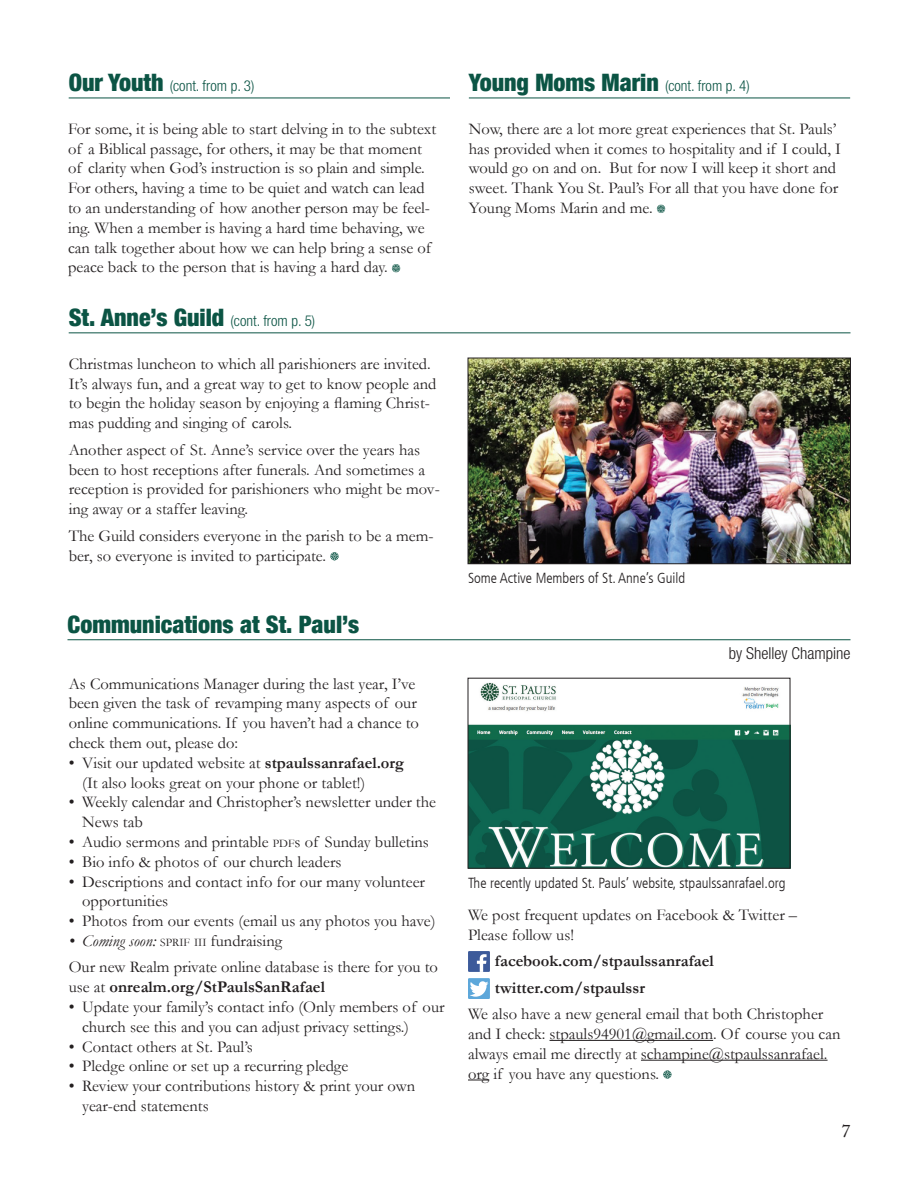
<style>
.page{position:relative;width:918px;height:1188px;background:#fff}
.page>*{position:absolute;margin:0;border:0;box-sizing:border-box;transform-origin:0 0}
.t1{font:900 condensed 24px "Helvetica Neue";color:#0b5444}
.t2{font:18px "Adobe Caslon Pro";color:#231f20}
.t3{font:16.5px/19.8px "Garamond";color:#231f20}
.t4{font:700 16.5px/26.5px "Garamond";color:#231f20}
.t5{font:300 condensed 16.5px "Helvetica Neue LT Std";color:#231f20}
.t6{font:300 condensed 15px "Helvetica Neue LT Std";color:#0b5444}
.t7{font:300 condensed 14.55px "Frutiger LT";color:#231f20}
.s1{font-family:"Helvetica Neue";font-weight:900;font-size:24px}
.s2{font-family:"Helvetica Neue LT Std";font-weight:300;font-size:15px}
.s3{font-weight:700}
.s4{font-size:11.55px}
.s5{font-style:italic}
.s6{font-weight:400}
</style>
<div class="page">
<svg style="left:330px;top:552px;width:9px;height:9px"></svg>
<hr style="left:69px;top:332px;width:782px;height:1px;background:#0b5444">
<hr style="left:69px;top:98px;width:381px;height:1px;background:#0b5444">
<hr style="left:469px;top:98px;width:381px;height:1px;background:#0b5444">
<img style="left:470px;top:360px;width:379px;height:202px">
<div style="left:468px;top:358px;width:383px;height:206px;border:1px solid #231f20"></div>
<svg style="left:392px;top:264px;width:8px;height:8px"></svg>
<svg style="left:657px;top:205px;width:8px;height:8px"></svg>
<hr style="left:68px;top:639px;width:782px;height:1px;background:#0b5444">
<hr style="left:550px;top:1040px;width:163px;height:1px;background:#231f20">
<hr style="left:641px;top:1060px;width:187px;height:1px;background:#231f20">
<svg style="left:468px;top:1080px;width:21px;height:1px"></svg>
<svg style="left:663px;top:1070px;width:9px;height:9px"></svg>
<img style="left:470px;top:682px;width:318px;height:185px">
<div style="left:468px;top:678px;width:322px;height:191px;border:1px solid #231f20"></div>
<div style="left:468px;top:978px;width:22px;height:21px;background:#5da7da"></div>
<svg style="left:470px;top:981px;width:19px;height:16px"></svg>
<div style="left:468px;top:951px;width:22px;height:21px;background:#3c5a9a"></div>
<svg style="left:477px;top:954px;width:10px;height:18px"></svg>
<p class="t6" style="left:69px;top:77px;width:187px"><span class="s1">Our Youth</span> (cont. from p. 3)</p>
<h1 class="t1" style="left:469px;top:67px;width:282px">Young Moms Marin <span class="s2">(cont. from p. 4)</span></h1>
<p class="t3" style="left:68px;top:119px;width:370px">For some, it is being able to start delving in to the subtext of a Biblical passage, for others, it may be that moment of clarity when God’s instruction is so plain and simple.<br>For others, having a time to be quiet and watch can lead to an understanding of how another person may be feel&shy;ing. When a member is having a hard time behaving, we can talk together about how we can help bring a sense of peace back to the person that is having a hard day.</p>
<p class="t3" style="left:469px;top:119px;width:374px">Now, there are a lot more great experiences that St. Pauls’ has provided when it comes to hospitality and if I could, I would go on and on. But for now I will keep it short and sweet. Thank You St. Paul’s For all that you have done for Young Moms Marin and me.</p>
<h1 class="t1" style="left:69px;top:302px;width:248px">St. Anne’s Guild <span class="s2">(cont. from p. 5)</span></h1>
<p class="t3" style="left:69px;top:354px;width:369px">Christmas luncheon to which all parishioners are invited.<br>It’s always fun, and a great way to get to know people and to begin the holiday season by enjoying a flaming Christ&shy;mas pudding and singing of carols.</p>
<p class="t3" style="left:69px;top:440px;width:373px">Another aspect of St. Anne’s service over the years has been to host receptions after funerals. And sometimes a reception is provided for parishioners who might be mov&shy;ing away or a staffer leaving.</p>
<p class="t3" style="left:69px;top:526px;width:367px">The Guild considers everyone in the parish to be a mem&shy;ber, so everyone is invited to participate.</p>
<h1 class="t1" style="left:68px;top:609px;width:293px">Communications at St. Paul’s</h1>
<p class="t3" style="left:69px;top:674px;width:352px">As Communications Manager during the last year, I’ve been given the task of revamping many aspects of our online communications. If you haven’t had a chance to check them out, please do:</p>
<p class="t3" style="left:82px;top:753px;width:324px;text-indent:-13px">• Visit our updated website at <span class="s3">stpaulssanrafael.org </span>(It also looks great on your phone or tablet!)</p>
<p class="t3" style="left:82px;top:793px;width:355px;text-indent:-13px">• Weekly calendar and Christopher’s newsletter under the<br>News tab</p>
<p class="t3" style="left:69px;top:832px;width:362px">• Audio sermons and printable <span class="s4">pdf</span>s of Sunday bulletins</p>
<p class="t3" style="left:69px;top:852px;width:274px">• Bio info &amp; photos of our church leaders</p>
<p class="t3" style="left:82px;top:872px;width:344px;text-indent:-13px">• Descriptions and contact info for our many volunteer opportunities</p>
<p class="t3" style="left:69px;top:911px;width:368px">• Photos from our events (email us any photos you have)</p>
<p class="t3" style="left:69px;top:928px;width:371px;line-height:26.5px"><span class="s5">• Coming soon:</span> <span class="s4">sprif iii</span> fundraising<br>Our new Realm private online database is there for you to</p>
<p class="t4" style="left:69px;top:974px;width:258px"><span class="s6">use at</span> onrealm.org/StPaulsSanRafael</p>
<p class="t3" style="left:82px;top:997px;width:364px;text-indent:-13px">• Update your family’s contact info (Only members of our church see this and you can adjust privacy settings.)</p>
<p class="t3" style="left:69px;top:1037px;width:186px">• Contact others at St. Paul’s</p>
<p class="t3" style="left:69px;top:1057px;width:281px">• Pledge online or set up a recurring pledge</p>
<p class="t3" style="left:82px;top:1076px;width:334px;text-indent:-13px">• Review your contributions history &amp; print your own year-end statements</p>
<p class="t7" style="left:468px;top:570px;width:219px">Some Active Members of St. Anne’s Guild</p>
<p class="t5" style="left:729px;top:644px;width:123px">by Shelley Champine</p>
<p class="t7" style="left:468px;top:875px;width:319px">The recently updated St. Pauls’ website, stpaulssanrafael.org</p>
<p class="t3" style="left:468px;top:905px;width:331px">We post frequent updates on Facebook &amp; Twitter –<br>Please follow us!</p>
<p class="t4" style="left:495px;top:948px;width:220px">facebook.com/stpaulssanrafael twitter.com/stpaulssr</p>
<p class="t3" style="left:468px;top:1005px;width:374px">We also have a new general email that both Christopher and I check: stpauls94901@gmail.com. Of course you can always email me directly at schampine@stpaulssanrafael. org if you have any questions.</p>
<p class="t2" style="left:841px;top:1120px;width:10px">7</p>
</div>
